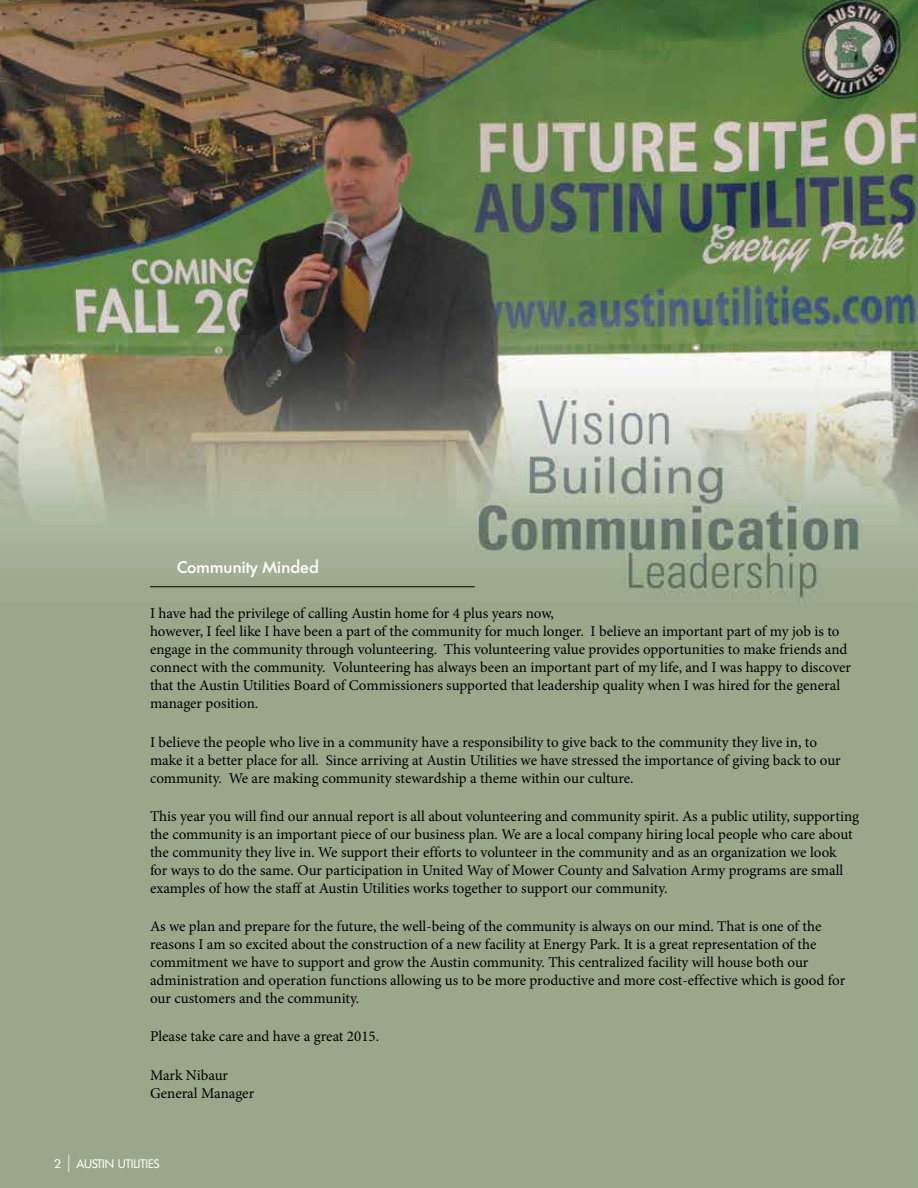
<style>
.page{position:relative;width:918px;height:1188px;background:#fff}
.page>*{position:absolute;margin:0;border:0;box-sizing:border-box;transform-origin:0 0}
.t1{font:500 16.5px "Limerick";letter-spacing:.01em;color:#fff}
.t2{font:15px/18px "Minion Pro";letter-spacing:-.005em;color:#000}
.t3{font:12px "Limerick";color:#fff}
.s1{font-size:24px}
</style>
<div class="page">
<img style="left:0;top:0;width:918px;height:1188px">
<hr style="left:150px;top:586px;width:325px;height:1px;background:#000">
<p class="t1" style="left:177px;top:557px;width:143px">Community Minded</p>
<p class="t2" style="left:150px;top:605px;width:703px">I have had the privilege of calling Austin home for 4 plus years now,<br>however, I feel like I have been a part of the community for much longer. I believe an important part of my job is to engage in the community through volunteering. This volunteering value provides opportunities to make friends and connect with the community. Volunteering has always been an important part of my life, and I was happy to discover that the Austin Utilities Board of Commissioners supported that leadership quality when I was hired for the general manager position.</p>
<p class="t2" style="left:150px;top:733px;width:692px">I believe the people who live in a community have a responsibility to give back to the community they live in, to make it a better place for all. Since arriving at Austin Utilities we have stressed the importance of giving back to our community. We are making community stewardship a theme within our culture.</p>
<p class="t2" style="left:150px;top:807px;width:711px">This year you will find our annual report is all about volunteering and community spirit. As a public utility, supporting the community is an important piece of our business plan. We are a local company hiring local people who care about the community they live in. We support their efforts to volunteer in the community and as an organization we look<br>for ways to do the same. Our participation in United Way of Mower County and Salvation Army programs are small examples of how the staff at Austin Utilities works together to support our community.</p>
<p class="t2" style="left:150px;top:917px;width:697px">As we plan and prepare for the future, the well-being of the community is always on our mind. That is one of the reasons I am so excited about the construction of a new facility at Energy Park. It is a great representation of the commitment we have to support and grow the Austin community. This centralized facility will house both our administration and operation functions allowing us to be more productive and more cost-effective which is good for our customers and the community.</p>
<p class="t2" style="left:150px;top:1028px;width:231px">Please take care and have a great 2015.</p>
<p class="t2" style="left:150px;top:1066px;width:106px">Mark Nibaur<br>General Manager</p>
<p class="t3" style="left:54px;top:1156px;width:107px">2 <span class="s1">|</span> AUSTIN UTILITIES</p>
</div>
